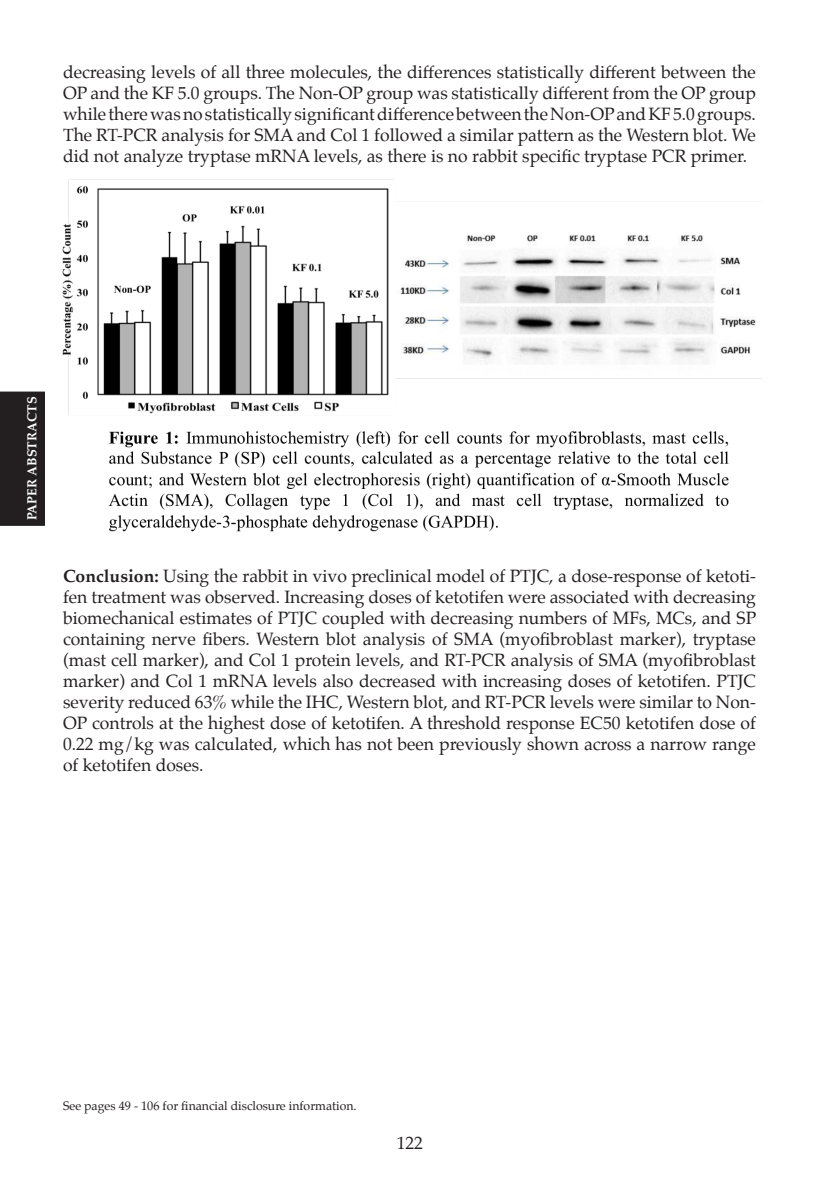
<style>
.page{position:relative;width:819px;height:1197px;background:#fff}
.page>*{position:absolute;margin:0;border:0;box-sizing:border-box;transform-origin:0 0}
.t1{font:17.5px/21px "Palatino";color:#231f20;text-align:justify}
.t2{font:700 13.12px "Palatino";color:#fff}
.t3{font:12.25px "Palatino";color:#231f20}
.s1{font-weight:700}
</style>
<div class="page">
<div style="left:0;top:392px;width:45px;height:134px;background:#231f20"></div>
<img style="left:62px;top:179px;width:700px;height:353px">
<p class="t1" style="left:63px;top:61px;width:695px">decreasing levels of all three molecules, the differences statistically different between the OP and the KF 5.0 groups. The Non-OP group was statistically different from the OP group while there was no statistically significant difference between the Non-OP and KF 5.0 groups.<br>The RT-PCR analysis for SMA and Col 1 followed a similar pattern as the Western blot. We did not analyze tryptase mRNA levels, as there is no rabbit specific tryptase PCR primer.</p>
<p class="t2" style="left:21px;top:520px;width:125px;rotate:-90deg">PAPER ABSTRACTS</p>
<p class="t1" style="left:63px;top:565px;width:695px"><span class="s1">Conclusion:</span> Using the rabbit in vivo preclinical model of PTJC, a dose-response of ketoti&shy;fen treatment was observed. Increasing doses of ketotifen were associated with decreasing biomechanical estimates of PTJC coupled with decreasing numbers of MFs, MCs, and SP containing nerve fibers. Western blot analysis of SMA (myofibroblast marker), tryptase (mast cell marker), and Col 1 protein levels, and RT-PCR analysis of SMA (myofibroblast marker) and Col 1 mRNA levels also decreased with increasing doses of ketotifen. PTJC severity reduced 63% while the IHC, Western blot, and RT-PCR levels were similar to Non-OP controls at the highest dose of ketotifen. A threshold response EC50 ketotifen dose of 0.22 mg/kg was calculated, which has not been previously shown across a narrow range of ketotifen doses.</p>
<p class="t3" style="left:63px;top:1095px;width:295px">See pages 49 - 106 for financial disclosure information.</p>
<p class="t1" style="left:397px;top:1133px;width:28px">122</p>
</div>
